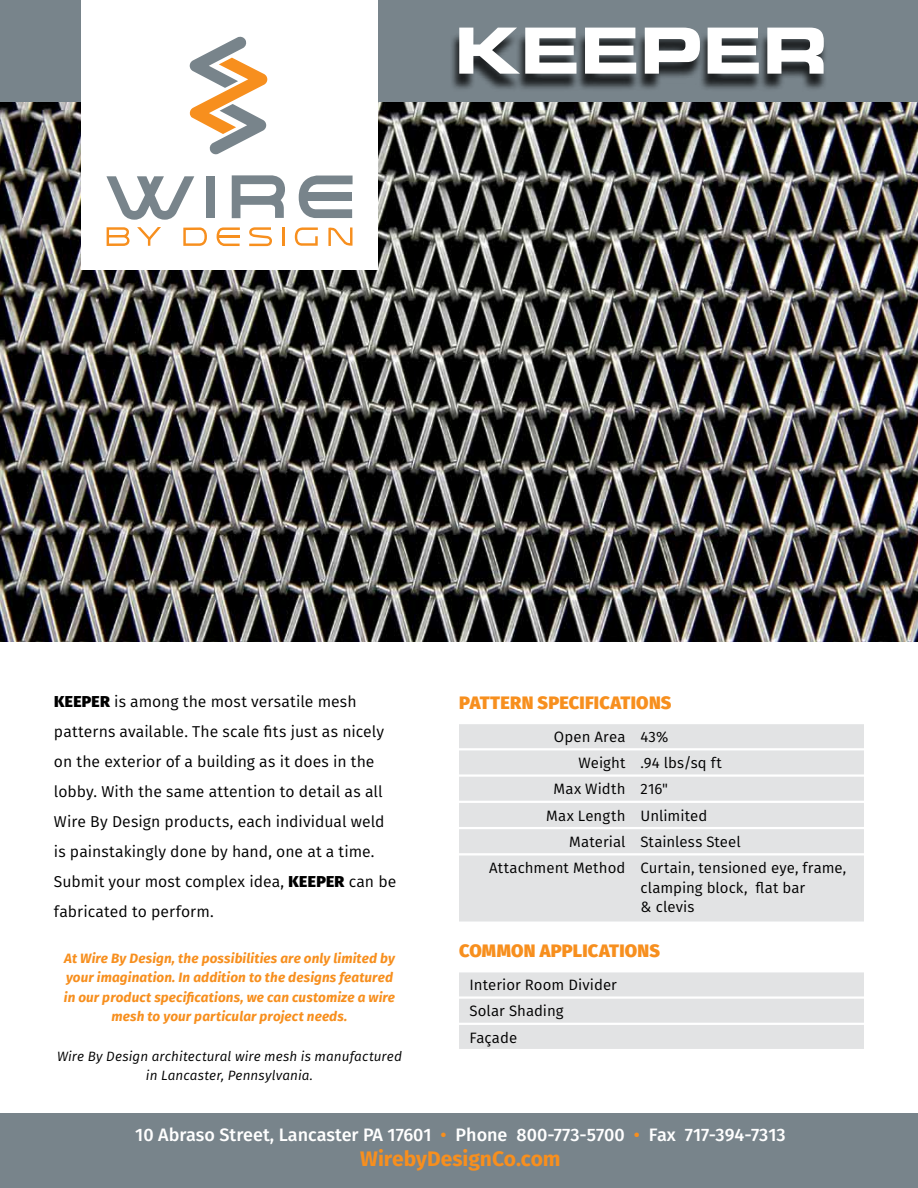
<style>
.page{position:relative;width:918px;height:1188px;background:#fff}
.page>*{position:absolute;margin:0;border:0;box-sizing:border-box;transform-origin:0 0}
.t1{font:63.6px "Eurostile Bold Extended Two";color:#fff}
.t2{font:700 21px "Fira Sans";color:#f78f1e}
.t3{font:500 18px "Fira Sans";color:#fff}
.t4{font:800 18px "Fira Sans";letter-spacing:.01em;color:#f78f1e}
.t5{font:15.75px/30px "Fira Sans";color:#000}
.t6{font:15px/26.2px "Fira Sans";letter-spacing:.005em;color:#000}
.t7{font:italic 700 13.5px/19.5px "Fira Sans";letter-spacing:.01em;color:#f78f1e;text-align:center}
.t8{font:italic 13.5px/19.5px "Fira Sans";letter-spacing:.01em;color:#000;text-align:center}
.s1{font-weight:800}
.s2{color:#f78f1e}
</style>
<div class="page">
<div style="left:0;top:1114px;width:918px;height:74px;background:#78848b"></div>
<img style="left:0;top:101px;width:918px;height:540px">
<div style="left:0;top:0;width:918px;height:101px;background:#78848b"></div>
<div style="left:81px;top:0;width:297px;height:270px;background:#fff"></div>
<svg style="left:190px;top:36px;width:77px;height:118px"></svg>
<div style="left:206px;top:176px;width:9px;height:42px;background:#78848b"></div>
<svg style="left:232px;top:175px;width:53px;height:43px"></svg>
<svg style="left:299px;top:176px;width:54px;height:42px"></svg>
<div style="left:306px;top:192px;width:46px;height:9px;background:#78848b"></div>
<svg style="left:106px;top:176px;width:88px;height:44px"></svg>
<svg style="left:107px;top:227px;width:22px;height:19px"></svg>
<svg style="left:183px;top:227px;width:24px;height:19px"></svg>
<svg style="left:217px;top:227px;width:23px;height:19px"></svg>
<svg style="left:249px;top:227px;width:23px;height:19px"></svg>
<svg style="left:282px;top:227px;width:2px;height:19px"></svg>
<svg style="left:295px;top:227px;width:23px;height:19px"></svg>
<svg style="left:328px;top:227px;width:25px;height:19px"></svg>
<svg style="left:137px;top:227px;width:24px;height:19px"></svg>
<div style="left:459px;top:724px;width:405px;height:24px;background:#e2e3e4"></div>
<div style="left:459px;top:750px;width:405px;height:24px;background:#e2e3e4"></div>
<div style="left:459px;top:777px;width:405px;height:24px;background:#e2e3e4"></div>
<div style="left:459px;top:803px;width:405px;height:24px;background:#e2e3e4"></div>
<div style="left:459px;top:829px;width:405px;height:24px;background:#e2e3e4"></div>
<div style="left:459px;top:856px;width:405px;height:66px;background:#e2e3e4"></div>
<div style="left:459px;top:972px;width:405px;height:24px;background:#e2e3e4"></div>
<div style="left:459px;top:999px;width:405px;height:24px;background:#e2e3e4"></div>
<div style="left:459px;top:1025px;width:405px;height:24px;background:#e2e3e4"></div>
<div style="left:450px;top:33px;width:378px;height:59px;background:#000;opacity:.75"></div>
<h1 class="t1" style="left:454px;top:6px;width:376px">KEEPER</h1>
<p class="t5" style="left:54px;top:687px;width:344px"><span class="s1">KEEPER</span> is among the most versatile mesh patterns available. The scale fits just as nicely on the exterior of a building as it does in the lobby. With the same attention to detail as all Wire By Design products, each individual weld is painstakingly done by hand, one at a time.<br>Submit your most complex idea, <span class="s1">KEEPER</span> can be fabricated to perform.</p>
<p class="t4" style="left:459px;top:690px;width:214px">PATTERN SPECIFICATIONS</p>
<p class="t6" style="left:554px;top:723px;width:116px">Open Area 43%</p>
<p class="t6" style="left:579px;top:750px;width:145px">Weight .94 lbs/sq ft</p>
<p class="t6" style="left:554px;top:776px;width:116px">Max Width 216"</p>
<p class="t6" style="left:546px;top:802px;width:163px">Max Length Unlimited</p>
<p class="t6" style="left:569px;top:828px;width:173px">Material Stainless Steel</p>
<p class="t6" style="left:489px;top:855px;width:359px">Attachment Method Curtain, tensioned eye, frame,</p>
<p class="t6" style="left:640px;top:878px;width:166px;line-height:19.5px">clamping block, flat bar &amp; clevis</p>
<p class="t4" style="left:459px;top:938px;width:202px">COMMON APPLICATIONS</p>
<p class="t6" style="left:470px;top:972px;width:149px">Interior Room Divider<br>Solar Shading<br>Façade</p>
<p class="t7" style="left:64px;top:948px;width:333px">At Wire By Design, the possibilities are only limited by your imagination. In addition to the designs featured in our product specifications, we can customize a wire mesh to your particular project needs.</p>
<p class="t8" style="left:57px;top:1046px;width:346px">Wire By Design architectural wire mesh is manufactured in Lancaster, Pennsylvania.</p>
<p class="t3" style="left:135px;top:1122px;width:652px">10 Abraso Street, Lancaster PA 17601 <span class="s2">•</span> Phone 800-773-5700 <span class="s2">•</span> Fax 717-394-7313</p>
<h2 class="t2" style="left:360px;top:1144px;width:202px">WirebyDesignCo.com</h2>
</div>
